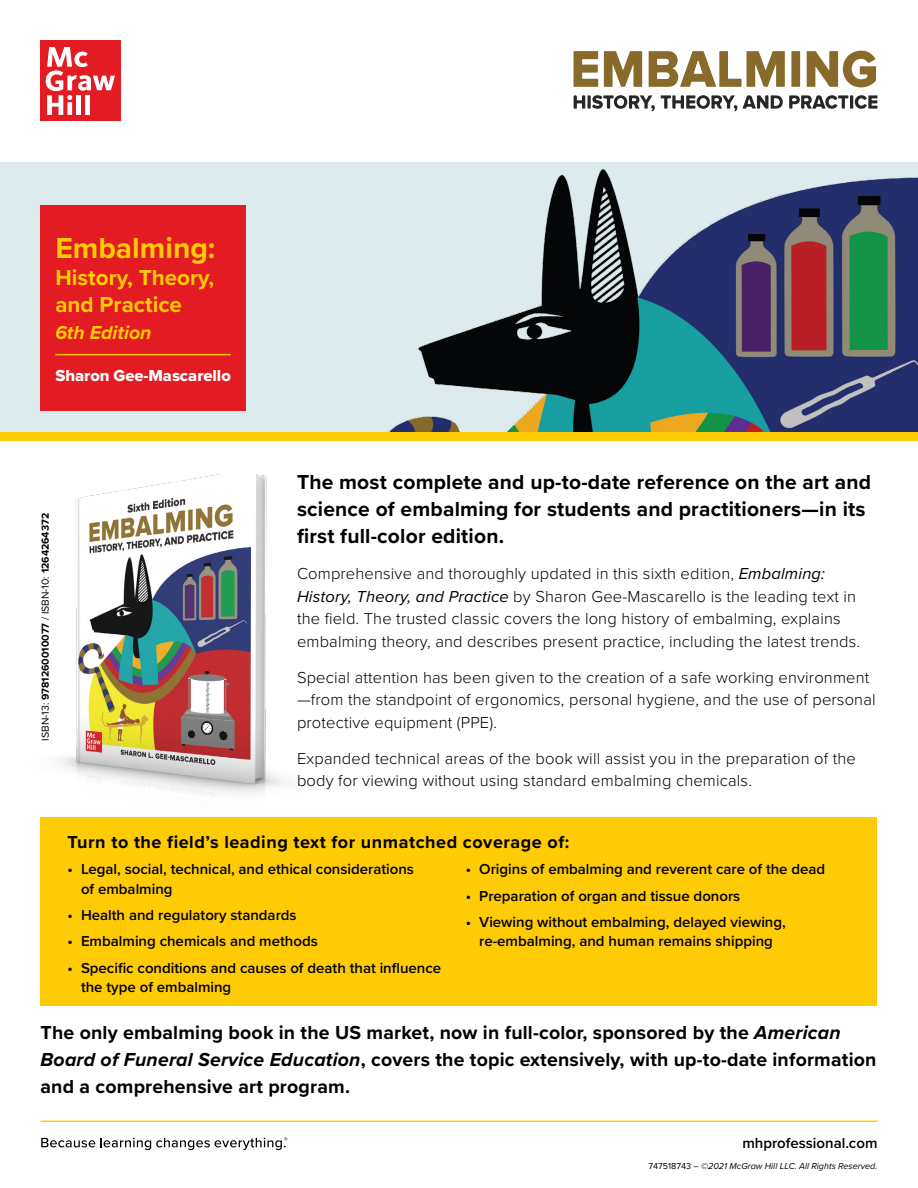
<style>
.page{position:relative;width:918px;height:1188px;background:#fff}
.page>*{position:absolute;margin:0;border:0;box-sizing:border-box;transform-origin:0 0}
.t1{font:700 30px "Proxima Nova";color:#ffcb05}
.t2{font:700 22.5px/27px "Proxima Nova";color:#ffcb05}
.t3{font:700 21px/27px "Proxima Nova";letter-spacing:.01em;color:#000}
.t4{font:700 19.5px/27px "Proxima Nova";letter-spacing:.01em;color:#000}
.t5{font:italic 700 19.5px "Proxima Nova";color:#ffcb05}
.t6{font:700 18px "Proxima Nova";letter-spacing:.03em;color:#000}
.t7{font:300 16.5px/22.5px "Proxima Nova";letter-spacing:.01em;color:#000}
.t8{font:16.5px "Proxima Nova Extrabld";color:#fff}
.t9{font:600 15px/19.5px "Proxima Nova";color:#000}
.t10{font:700 10.5px "Proxima Nova";color:#000}
.t11{font:italic 9px "Proxima Nova";color:#000}
.s1{font-weight:400}
.s2{font-weight:400;font-style:italic}
.s3{font-style:italic}
.s4{font-style:normal}
</style>
<div class="page">
<hr style="left:40px;top:1120px;width:838px;height:2px;background:#ffcb05">
<img style="left:60px;top:475px;width:227px;height:322px">
<div style="left:284px;top:162px;width:634px;height:274px;background:#ddebef"></div>
<img style="left:388px;top:169px;width:530px;height:263px">
<div style="left:0;top:162px;width:27px;height:270px;background:#ddebef"></div>
<div style="left:0;top:432px;width:918px;height:8px;background:#ffcb05"></div>
<div style="left:19px;top:162px;width:270px;height:270px;background:#ddebef"></div>
<div style="left:40px;top:205px;width:206px;height:205px;background:#e31b22"></div>
<div style="left:40px;top:817px;width:838px;height:189px;background:#ffcb05"></div>
<hr style="left:55px;top:354px;width:176px;height:1px;background:#ffcb05">
<svg style="left:41px;top:1137px;width:246px;height:13px"></svg>
<div style="left:40px;top:40px;width:82px;height:82px;background:#e31b22"></div>
<svg style="left:46px;top:47px;width:69px;height:68px"></svg>
<svg style="left:604px;top:51px;width:38px;height:36px"></svg>
<svg style="left:807px;top:51px;width:69px;height:37px"></svg>
<svg style="left:574px;top:51px;width:24px;height:36px"></svg>
<svg style="left:791px;top:51px;width:9px;height:36px"></svg>
<svg style="left:648px;top:51px;width:137px;height:36px"></svg>
<svg style="left:573px;top:95px;width:82px;height:16px"></svg>
<svg style="left:661px;top:95px;width:122px;height:16px"></svg>
<svg style="left:789px;top:95px;width:89px;height:14px"></svg>
<h1 class="t1" style="left:55px;top:226px;width:162px">Embalming:</h1>
<h2 class="t2" style="left:55px;top:264px;width:161px">History, Theory, and Practice</h2>
<p class="t5" style="left:55px;top:318px;width:98px">6th Edition</p>
<p class="t8" style="left:55px;top:363px;width:177px">Sharon Gee-Mascarello</p>
<p class="t10" style="left:37px;top:741px;width:229px;rotate:-90deg"><span class="s1">ISBN-13:</span> 9781260010077 <span class="s1">/ ISBN-10:</span> 1264264372</p>
<p class="t3" style="left:297px;top:468px;width:576px">The most complete and up-to-date reference on the art and science of embalming for students and practitioners—in its first full-color edition.</p>
<p class="t7" style="left:297px;top:561px;width:565px">Comprehensive and thoroughly updated in this sixth edition, <span class="s2">Embalming:<br>History, Theory, and Practice</span> by Sharon Gee-Mascarello is the leading text in the field. The trusted classic covers the long history of embalming, explains embalming theory, and describes present practice, including the latest trends.</p>
<p class="t7" style="left:297px;top:665px;width:580px">Special attention has been given to the creation of a safe working environment —from the standpoint of ergonomics, personal hygiene, and the use of personal protective equipment (PPE).</p>
<p class="t7" style="left:297px;top:746px;width:560px">Expanded technical areas of the book will assist you in the preparation of the body for viewing without using standard embalming chemicals.</p>
<p class="t6" style="left:68px;top:829px;width:503px">Turn to the field’s leading text for unmatched coverage of:</p>
<p class="t9" style="left:81px;top:859px;width:335px;text-indent:-14px">• Legal, social, technical, and ethical considerations of embalming</p>
<p class="t9" style="left:68px;top:905px;width:231px">• Health and regulatory standards</p>
<p class="t9" style="left:68px;top:931px;width:252px">• Embalming chemicals and methods</p>
<p class="t9" style="left:81px;top:958px;width:362px;text-indent:-14px">• Specific conditions and causes of death that influence the type of embalming</p>
<p class="t9" style="left:466px;top:859px;width:361px">• Origins of embalming and reverent care of the dead</p>
<p class="t9" style="left:466px;top:886px;width:276px">• Preparation of organ and tissue donors</p>
<p class="t9" style="left:466px;top:912px;width:322px;text-align:center">• Viewing without embalming, delayed viewing, re-embalming, and human remains shipping</p>
<p class="t4" style="left:40px;top:1019px;width:838px">The only embalming book in the US market, now in full-color, sponsored by the <span class="s3">American<br>Board of Funeral Service Education</span>, covers the topic extensively, with up-to-date information and a comprehensive art program.</p>
<p class="t9" style="left:742px;top:1132px;width:137px">mhprofessional.com</p>
<p class="t11" style="left:649px;top:1159px;width:230px"><span class="s4">747518743 –</span> ©2021 McGraw Hill LLC. All Rights Reserved.</p>
</div>
